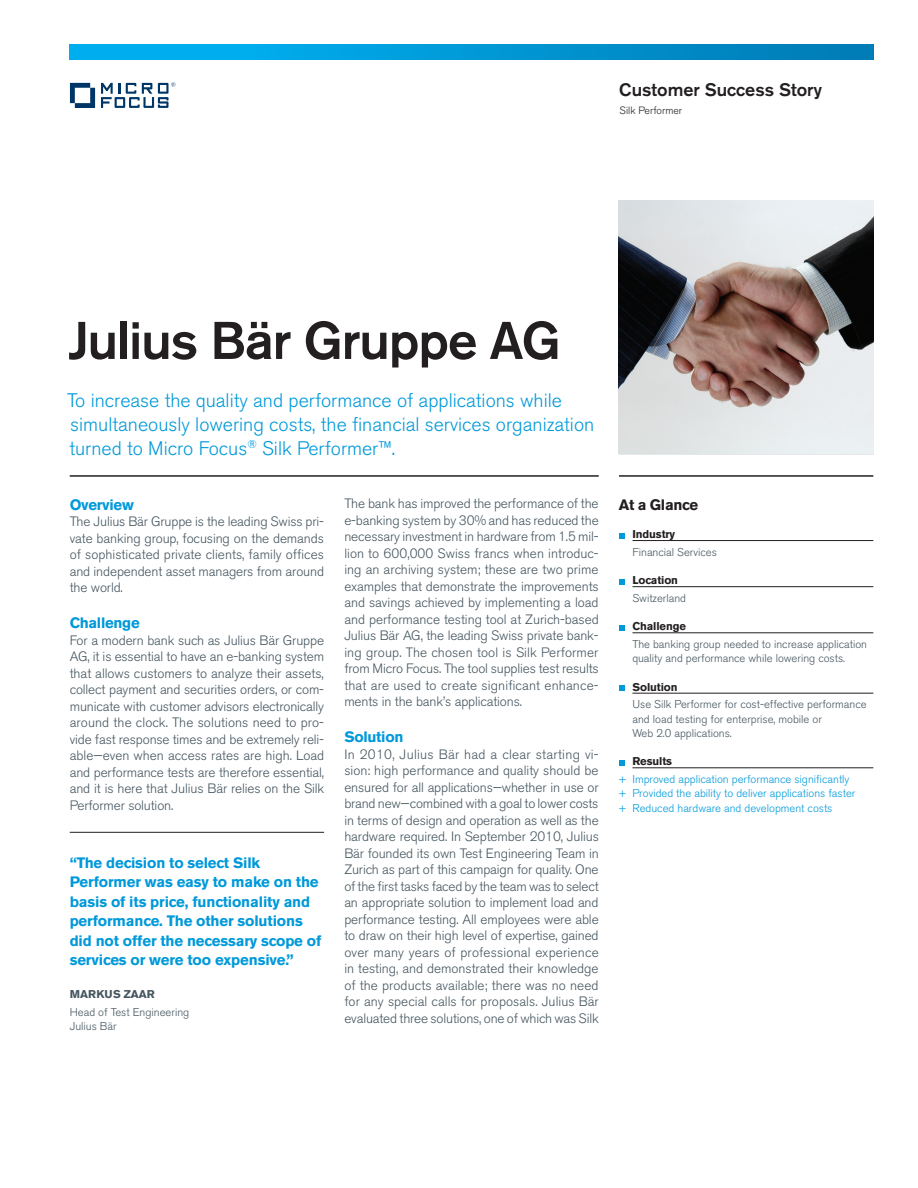
<style>
.page{position:relative;width:918px;height:1188px;background:#fff}
.page>*{position:absolute;margin:0;border:0;box-sizing:border-box;transform-origin:0 0}
.Main_Title__pg_1{font:500 52.5px "Akzidenz Grotesk BE";letter-spacing:-.02em;color:#231f20}
.Intro__pg_1{font:300 19.5px/24px "Akzidenz Grotesk BE";color:#0099da}
.Customer_Success_Sto{font:500 18px "Akzidenz Grotesk BE";color:#231f20}
.Blue_quote_text__pg{font:700 15px/19.5px "Akzidenz Grotesk BE";letter-spacing:-.01em;color:#0099da}
.Blue_body_text_heads{font:700 15px "Akzidenz Grotesk BE";letter-spacing:-.02em;color:#0099da}
.Sidebar_At_a_Glance{font:700 15px "Akzidenz Grotesk BE";letter-spacing:-.02em;color:#231f20}
.Grey_body_text{font:300 13.5px/16.5px "Akzidenz Grotesk BE";letter-spacing:-.01em;color:#45555f;text-align:justify}
.Sidebar_text_below_l{font:300 11.25px/14.2px "Akzidenz Grotesk BE";color:#45555f}
.Sidebar_blue_Results{font:300 11.25px "Akzidenz Grotesk BE";color:#0099da}
.Sidebar_bold_bullets{font:700 11.25px "Akzidenz Grotesk BE";letter-spacing:-.01em;color:#231f20}
.Quote_attribution_Jo{font:300 11.25px "Akzidenz Grotesk BE";color:#45555f}
.Quote_attribution_Na{font:700 11.25px "Akzidenz Grotesk BE";color:#45555f}
.Quote_attribution_Na-2{font:300 11.25px "Akzidenz Grotesk BE";color:#45555f}
.Product_name_s___top{font:300 10.5px "Akzidenz Grotesk BE";color:#231f20}
</style>
<div class="page">
<hr style="left:70px;top:475px;width:529px;height:2px;background:#231f20">
<hr style="left:619px;top:475px;width:254px;height:2px;background:#231f20">
<svg style="left:70px;top:45px;width:803px;height:14px;background:#0098d6"></svg>
<svg style="left:70px;top:83px;width:25px;height:25px"></svg>
<svg style="left:101px;top:82px;width:75px;height:26px"></svg>
<hr style="left:632px;top:540px;width:241px;height:1px;background:#231f20">
<hr style="left:632px;top:586px;width:241px;height:1px;background:#231f20">
<hr style="left:632px;top:633px;width:241px;height:1px;background:#231f20">
<hr style="left:632px;top:693px;width:241px;height:1px;background:#231f20">
<hr style="left:632px;top:768px;width:241px;height:1px;background:#231f20">
<svg style="left:619px;top:533px;width:5px;height:5px"></svg>
<svg style="left:619px;top:579px;width:5px;height:5px"></svg>
<svg style="left:619px;top:625px;width:5px;height:5px"></svg>
<svg style="left:619px;top:686px;width:5px;height:5px"></svg>
<svg style="left:619px;top:760px;width:5px;height:5px"></svg>
<hr style="left:70px;top:832px;width:254px;height:1px;background:#231f20">
<img style="left:619px;top:201px;width:254px;height:253px">
<p class="Customer_Success_Sto" style="left:619px;top:78px;width:204px">Customer Success Story</p>
<p class="Product_name_s___top" style="left:620px;top:104px;width:64px">Silk Performer</p>
<p class="Main_Title__pg_1" style="left:68px;top:308px;width:495px">Julius Bär Gruppe AG</p>
<p class="Intro__pg_1" style="left:67px;top:389px;width:529px">To increase the quality and performance of applications while simultaneously lowering costs, the financial services organization turned to Micro Focus<sup>®</sup> Silk Performer™.</p>
<p class="Blue_body_text_heads" style="left:70px;top:496px;width:66px">Overview</p>
<p class="Grey_body_text" style="left:70px;top:514px;width:256px">The Julius Bär Gruppe is the leading Swiss pri&shy;vate banking group, focusing on the demands of sophisticated private clients, family offices and independent asset managers from around the world.</p>
<p class="Blue_body_text_heads" style="left:70px;top:614px;width:72px">Challenge</p>
<p class="Grey_body_text" style="left:70px;top:632px;width:256px">For a modern bank such as Julius Bär Gruppe AG, it is essential to have an e-banking system that allows customers to analyze their assets, collect payment and securities orders, or com&shy;municate with customer advisors electronically around the clock. The solutions need to pro&shy;vide fast response times and be extremely reli&shy;able—even when access rates are high. Load and performance tests are therefore essential, and it is here that Julius Bär relies on the Silk Performer solution.</p>
<p class="Blue_quote_text__pg" style="left:70px;top:853px;width:253px">“The decision to select Silk Performer was easy to make on the basis of its price, functionality and performance. The other solutions did not offer the necessary scope of services or were too expensive.”</p>
<p class="Quote_attribution_Na" style="left:70px;top:988px;width:87px">MARKUS ZAAR</p>
<p class="Quote_attribution_Jo" style="left:70px;top:1006px;width:121px">Head of Test Engineering</p>
<p class="Quote_attribution_Na-2" style="left:70px;top:1020px;width:48px">Julius Bär</p>
<p class="Grey_body_text" style="left:344px;top:496px;width:256px">The bank has improved the performance of the e-banking system by 30% and has reduced the necessary investment in hardware from 1.5 mil&shy;lion to 600,000 Swiss francs when introduc&shy;ing an archiving system; these are two prime examples that demonstrate the improvements and savings achieved by implementing a load and performance testing tool at Zurich-based Julius Bär AG, the leading Swiss private bank&shy;ing group. The chosen tool is Silk Performer from Micro Focus. The tool supplies test results that are used to create significant enhance&shy;ments in the bank’s applications.</p>
<p class="Blue_body_text_heads" style="left:344px;top:729px;width:61px">Solution</p>
<p class="Grey_body_text" style="left:344px;top:746px;width:256px">In 2010, Julius Bär had a clear starting vi&shy;sion: high performance and quality should be ensured for all applications—whether in use or brand new—combined with a goal to lower costs in terms of design and operation as well as the hardware required. In September 2010, Julius Bär founded its own Test Engineering Team in Zurich as part of this campaign for quality. One of the first tasks faced by the team was to select an appropriate solution to implement load and performance testing. All employees were able to draw on their high level of expertise, gained over many years of professional experience in testing, and demonstrated their knowledge of the products available; there was no need for any special calls for proposals. Julius Bär evaluated three solutions, one of which was Silk</p>
<p class="Sidebar_At_a_Glance" style="left:619px;top:496px;width:81px">At a Glance</p>
<p class="Sidebar_bold_bullets" style="left:632px;top:528px;width:44px">Industry</p>
<p class="Sidebar_text_below_l" style="left:632px;top:545px;width:86px">Financial Services</p>
<p class="Sidebar_bold_bullets" style="left:632px;top:574px;width:47px">Location</p>
<p class="Sidebar_text_below_l" style="left:632px;top:591px;width:55px">Switzerland</p>
<p class="Sidebar_bold_bullets" style="left:632px;top:620px;width:55px">Challenge</p>
<p class="Sidebar_text_below_l" style="left:632px;top:637px;width:236px">The banking group needed to increase application quality and performance while lowering costs.</p>
<p class="Sidebar_bold_bullets" style="left:632px;top:680px;width:47px">Solution</p>
<p class="Sidebar_text_below_l" style="left:632px;top:698px;width:236px">Use Silk Performer for cost-effective performance and load testing for enterprise, mobile or<br>Web 2.0 applications.</p>
<p class="Sidebar_bold_bullets" style="left:632px;top:755px;width:41px">Results</p>
<p class="Sidebar_blue_Results" style="left:619px;top:773px;width:232px">+ Improved application performance significantly</p>
<p class="Sidebar_blue_Results" style="left:619px;top:787px;width:238px">+ Provided the ability to deliver applications faster</p>
<p class="Sidebar_blue_Results" style="left:619px;top:801px;width:215px">+ Reduced hardware and development costs</p>
</div>
